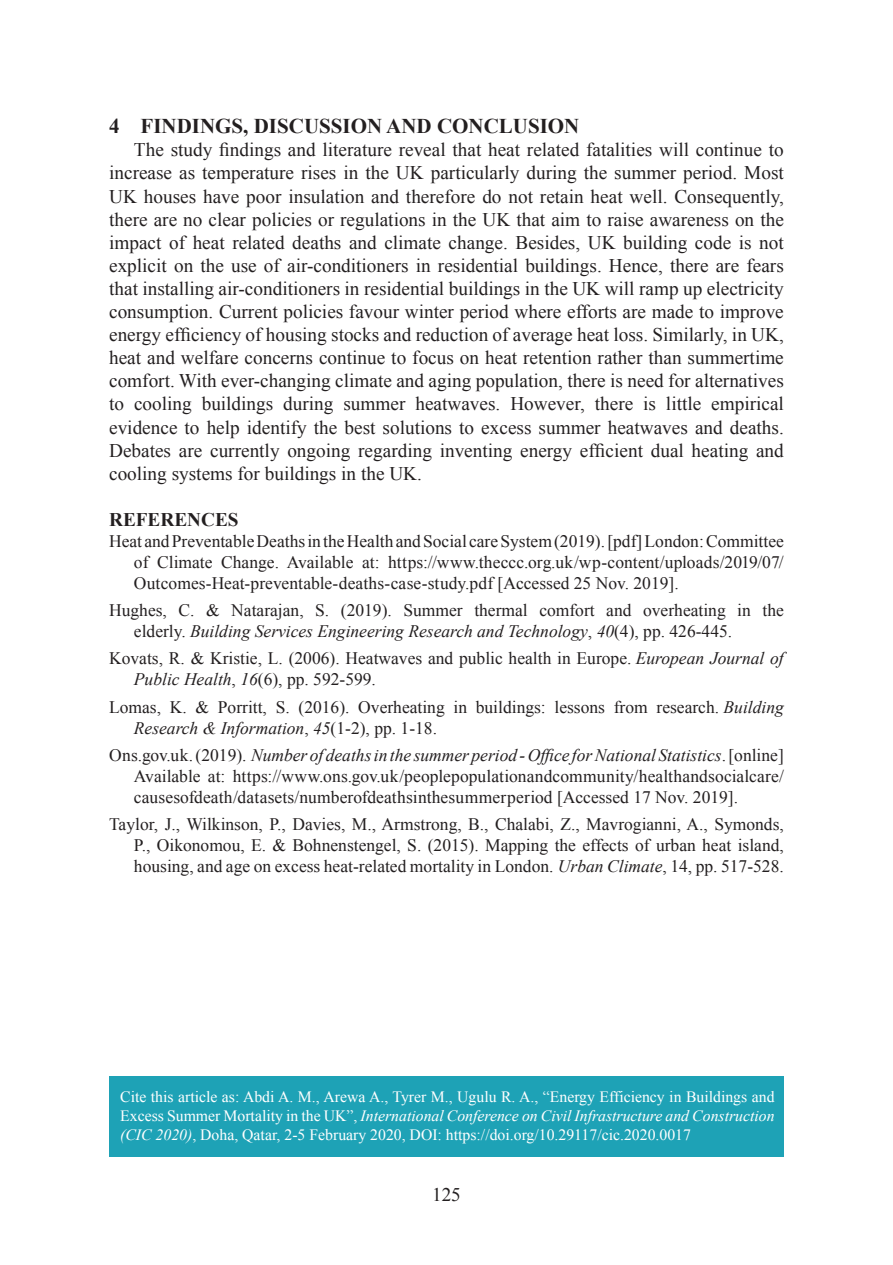
<style>
.page{position:relative;width:893px;height:1265px;background:#fff}
.page>*{position:absolute;margin:0;border:0;box-sizing:border-box;transform-origin:0 0}
.t1{font:700 21px "Times New Roman";color:#231f20}
.t2{font:19.25px/23.1px "Times New Roman PSMT2";color:#231f20;text-align:justify}
.Header__Abs__Ref__Ac{font:700 19.25px "Times New Roman";color:#231f20}
.TMCE_References{font:17.5px/21px "Times New Roman PSMT2";color:#231f20;text-align:justify}
.t3{font:15.75px/18.9px "Times New Roman PSMT2";color:#fff;text-align:justify}
.s1{font-family:"Times New Roman"}
.s2{font-family:"Times New Roman";font-style:italic}
.s3{font-family:"Times New Roman PS Italic MT2"}
</style>
<div class="page">
<div style="left:109px;top:1076px;width:675px;height:81px;background:#1ea2b6"></div>
<p class="t1" style="left:109px;top:112px;width:472px">4 FINDINGS, DISCUSSION AND CONCLUSION</p>
<p class="t2" style="left:109px;top:138px;width:676px;text-indent:25px"><span class="s1">The study findings and literature reveal that heat related fatalities will continue to </span>increase as temperature rises in the UK particularly during the summer period. Most UK houses have poor insulation and therefore do not retain heat well. Consequently, there are no clear policies or regulations in the UK that aim to raise awareness on the impact of heat related deaths and climate change. Besides, UK building code is not explicit on the use of air-conditioners in residential buildings. Hence, there are fears that installing air-conditioners in residential buildings in the UK will ramp up electricity consumption. Current policies favour winter period where efforts are made to improve <span class="s1">energy efficiency of housing stocks and reduction of average heat loss. Similarly, in UK, </span>heat and welfare concerns continue to focus on heat retention rather than summertime comfort. With ever-changing climate and aging population, there is need for alternatives to cooling buildings during summer heatwaves. However, there is little empirical evidence to help identify the best solutions to excess summer heatwaves and deaths.<br><span class="s1">Debates are currently ongoing regarding inventing energy efficient dual heating and </span>cooling systems for buildings in the UK.</p>
<p class="Header__Abs__Ref__Ac" style="left:109px;top:506px;width:131px">REFERENCES</p>
<p class="TMCE_References" style="left:134px;top:530px;width:651px;text-indent:-25px">Heat and Preventable Deaths in the Health and Social care System (2019). [pdf] London: Committee of Climate Change. Available at: https://www.theccc.org.uk/wp-content/uploads/2019/07/ Outcomes-Heat-preventable-deaths-case-study.pdf [Accessed 25 Nov. 2019].</p>
<p class="TMCE_References" style="left:134px;top:600px;width:651px;text-indent:-25px">Hughes, C. &amp; Natarajan, S. (2019). Summer thermal comfort and overheating in the elderly. <span class="s2">Building Services Engineering Research and Technology</span>, <span class="s2">40</span>(4), pp. 426-445.</p>
<p class="TMCE_References" style="left:134px;top:648px;width:651px;text-indent:-25px">Kovats, R. &amp; Kristie, L. (2006). Heatwaves and public health in Europe. <span class="s2">European Journal of<br>Public Health</span>, <span class="s2">16</span>(6), pp. 592-599.</p>
<p class="TMCE_References" style="left:134px;top:696px;width:651px;text-indent:-25px">Lomas, K. &amp; Porritt, S. (2016). Overheating in buildings: lessons from research. <span class="s2">Building<br>Research &amp; Information</span>, <span class="s2">45</span>(1-2), pp. 1-18.</p>
<p class="TMCE_References" style="left:134px;top:744px;width:651px;text-indent:-25px">Ons.gov.uk. (2019). <span class="s3">Number of deaths in the summer period - Office for National Statistics</span>. [online] Available at: https://www.ons.gov.uk/peoplepopulationandcommunity/healthandsocialcare/ causesofdeath/datasets/numberofdeathsinthesummerperiod [Accessed 17 Nov. 2019].</p>
<p class="TMCE_References" style="left:134px;top:813px;width:651px;text-indent:-25px">Taylor, J., Wilkinson, P., Davies, M., Armstrong, B., Chalabi, Z., Mavrogianni, A., Symonds, P., Oikonomou, E. &amp; Bohnenstengel, S. (2015). Mapping the effects of urban heat island, housing, and age on excess heat-related mortality in London. <span class="s2">Urban Climate</span>, 14, pp. 517-528.</p>
<p class="t3" style="left:120px;top:1087px;width:656px">Cite this article as: Abdi A. M., Arewa A., Tyrer M., Ugulu R. A., “Energy Efficiency in Buildings and Excess Summer Mortality in the UK”, <span class="s2">International Conference on Civil Infrastructure and Construction (CIC 2020)</span>, Doha, Qatar, 2-5 February 2020, DOI: https://doi.org/10.29117/cic.2020.0017</p>
<p class="t2" style="left:432px;top:1183px;width:30px">125</p>
</div>
